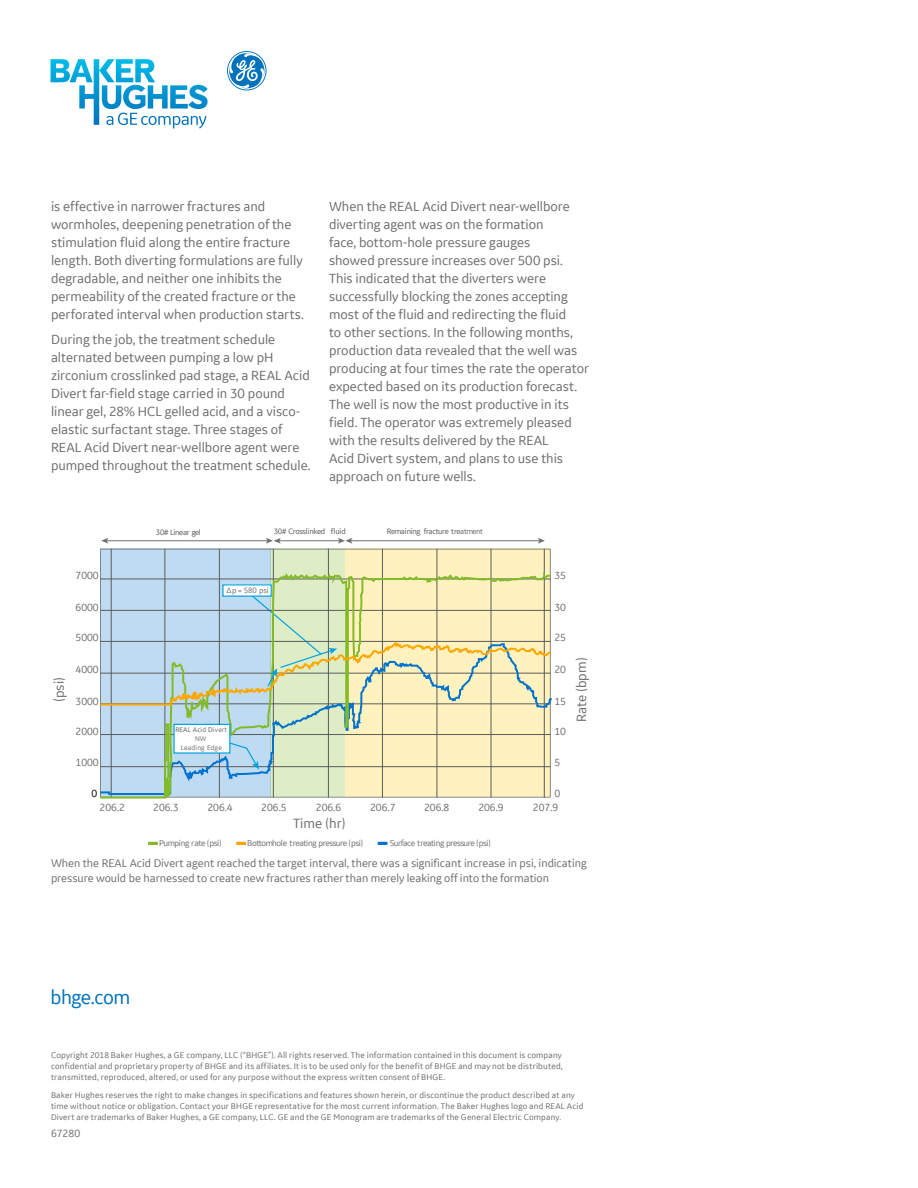
<style>
.page{position:relative;width:918px;height:1188px;background:#fff}
.page>*{position:absolute;margin:0;border:0;box-sizing:border-box;transform-origin:0 0}
.t1{font:21px "GE Inspira Sans";letter-spacing:-.025em;color:#0072bc}
.t2{font:14.55px "GE Inspira Sans";color:#6d6e71}
._9_5pt_12-body_text{font:14.25px/18px "GE Inspira Sans";color:#6c6d70}
._8pt_9_5-caption_and{font:12px/14.2px "GE Inspira Sans";color:#6c6d70}
._7_5pt_11-collateral{font:11.25px "GE Inspira Sans";color:#6c6d70}
.t3{font:11.1px "GE Inspira Sans";color:#6d6e71}
.t4{font:11.1px "GE Inspira Sans";color:#000}
.t5{font:9.15px "GE Inspira Sans";letter-spacing:-.055em;color:#6d6e71}
._6pt_7_5-legal_footn{font:9px/11.2px "GE Inspira Sans";letter-spacing:.02em;color:#6c6d70;text-align:justify}
.t6{font:8.4px "GE Inspira Sans";letter-spacing:-.045em;color:#5a5b5d}
.t7{font:8.4px "GE Inspira Sans";letter-spacing:.005em;color:#6d6e71}
.t8{font:7.35px/8.9px "GE Inspira Sans";letter-spacing:.005em;color:#6d6e71;text-align:center}
.s1{color:#6d6e71}
.s2{color:#5a5b5d}
</style>
<div class="page">
<svg style="left:378px;top:842px;width:9px;height:3px"></svg>
<svg style="left:236px;top:842px;width:10px;height:3px"></svg>
<svg style="left:148px;top:842px;width:10px;height:3px"></svg>
<svg style="left:100px;top:549px;width:451px;height:17px;background:#dce3cf"></svg>
<hr style="left:111px;top:549px;width:1px;height:249px;background:#5a5b5d">
<hr style="left:164px;top:549px;width:1px;height:249px;background:#5a5b5d">
<hr style="left:219px;top:549px;width:1px;height:249px;background:#5a5b5d">
<hr style="left:273px;top:549px;width:1px;height:249px;background:#5a5b5d">
<hr style="left:328px;top:549px;width:1px;height:249px;background:#5a5b5d">
<hr style="left:382px;top:549px;width:1px;height:249px;background:#5a5b5d">
<hr style="left:437px;top:549px;width:1px;height:249px;background:#5a5b5d">
<hr style="left:491px;top:549px;width:1px;height:249px;background:#5a5b5d">
<hr style="left:544px;top:549px;width:1px;height:249px;background:#5a5b5d">
<hr style="left:106px;top:540px;width:162px;height:1px;background:#6d6e71">
<svg style="left:101px;top:538px;width:7px;height:6px"></svg>
<hr style="left:350px;top:540px;width:190px;height:1px;background:#6d6e71">
<svg style="left:538px;top:538px;width:7px;height:6px"></svg>
<hr style="left:279px;top:540px;width:61px;height:1px;background:#6d6e71">
<svg style="left:266px;top:538px;width:15px;height:6px"></svg>
<svg style="left:338px;top:538px;width:14px;height:6px"></svg>
<svg style="left:100px;top:566px;width:451px;height:233px;background:#d6dfc4"></svg>
<svg style="left:100px;top:594px;width:452px;height:130px;background:#d2dbc3"></svg>
<div style="left:174px;top:724px;width:56px;height:29px;background:#fff"></div>
<div style="left:173px;top:724px;width:57px;height:30px;border:1px solid #00a2df"></div>
<svg style="left:228px;top:742px;width:31px;height:28px"></svg>
<svg style="left:51px;top:51px;width:216px;height:77px"></svg>
<p class="_9_5pt_12-body_text" style="left:51px;top:197px;width:255px">is effective in narrower fractures and wormholes, deepening penetration of the stimulation fluid along the entire fracture length. Both diverting formulations are fully degradable, and neither one inhibits the permeability of the created fracture or the perforated interval when production starts.</p>
<p class="_9_5pt_12-body_text" style="left:51px;top:330px;width:261px">During the job, the treatment schedule alternated between pumping a low pH zirconium crosslinked pad stage, a REAL Acid Divert far-field stage carried in 30 pound linear gel, 28% HCL gelled acid, and a visco&shy;elastic surfactant stage. Three stages of REAL Acid Divert near-wellbore agent were pumped throughout the treatment schedule.</p>
<p class="_9_5pt_12-body_text" style="left:329px;top:197px;width:262px">When the REAL Acid Divert near-wellbore diverting agent was on the formation<br>face, bottom-hole pressure gauges<br>showed pressure increases over 500 psi.<br>This indicated that the diverters were successfully blocking the zones accepting most of the fluid and redirecting the fluid<br>to other sections. In the following months, production data revealed that the well was producing at four times the rate the operator expected based on its production forecast.<br>The well is now the most productive in its field. The operator was extremely pleased with the results delivered by the REAL<br>Acid Divert system, and plans to use this approach on future wells.</p>
<p class="t6" style="left:156px;top:528px;width:46px">30# Linear gel</p>
<p class="t6" style="left:274px;top:526px;width:73px">30# Crosslinked fluid</p>
<p class="t6" style="left:387px;top:527px;width:98px">Remaining fracture tre<span class="s1">atment</span></p>
<p class="t2" style="left:50px;top:702px;width:26px;rotate:-90deg">(psi)</p>
<p class="t3" style="left:76px;top:569px;width:25px">7000</p>
<p class="t3" style="left:76px;top:600px;width:25px">6000</p>
<p class="t3" style="left:76px;top:631px;width:25px">5000</p>
<p class="t3" style="left:76px;top:662px;width:25px">4000</p>
<p class="t3" style="left:76px;top:694px;width:25px">3000</p>
<p class="t3" style="left:76px;top:725px;width:25px">2000</p>
<p class="t3" style="left:76px;top:756px;width:25px">1000</p>
<p class="t4" style="left:92px;top:787px;width:7px">0</p>
<p class="t7" style="left:227px;top:585px;width:44px">∆p= 580 psi</p>
<p class="t8" style="left:176px;top:725px;width:53px"><span class="s2">REA</span>L <span class="s2">Ac</span>id <span class="s2">D</span>ivert<br>NW<br>Leading Edge</p>
<p class="t3" style="left:555px;top:569px;width:13px">35</p>
<p class="t3" style="left:555px;top:600px;width:13px">30</p>
<p class="t3" style="left:555px;top:631px;width:13px">25</p>
<p class="t3" style="left:555px;top:662px;width:13px">20</p>
<p class="t3" style="left:555px;top:694px;width:13px">15</p>
<p class="t3" style="left:555px;top:725px;width:13px">10</p>
<p class="t3" style="left:555px;top:756px;width:7px">5</p>
<p class="t3" style="left:555px;top:787px;width:7px">0</p>
<p class="t3" style="left:100px;top:801px;width:27px">206.2</p>
<p class="t3" style="left:153px;top:801px;width:27px">206.3</p>
<p class="t3" style="left:207px;top:801px;width:27px">206.4</p>
<p class="t3" style="left:261px;top:801px;width:27px">206.5</p>
<p class="t3" style="left:316px;top:801px;width:27px">206.6</p>
<p class="t3" style="left:370px;top:801px;width:27px">206.7</p>
<p class="t3" style="left:424px;top:801px;width:27px">206.8</p>
<p class="t3" style="left:478px;top:801px;width:27px">206.9</p>
<p class="t3" style="left:533px;top:801px;width:27px">207.9</p>
<p class="t2" style="left:293px;top:814px;width:54px">Time (hr)</p>
<p class="t5" style="left:159px;top:837px;width:64px">Pumping rate (psi)</p>
<p class="t5" style="left:247px;top:837px;width:118px">Bottomhole treating pressure (psi)</p>
<p class="t5" style="left:390px;top:837px;width:103px">Surface treating pressure (psi)</p>
<p class="t2" style="left:573px;top:722px;width:67px;rotate:-90deg">Rate (bpm)</p>
<p class="_8pt_9_5-caption_and" style="left:51px;top:856px;width:537px">When the REAL Acid Divert agent reached the target interval, there was a significant increase in psi, indicating pressure would be harnessed to create new fractures rather than merely leaking off into the formation</p>
<h1 class="t1" style="left:51px;top:985px;width:81px">bhge.com</h1>
<p class="_6pt_7_5-legal_footn" style="left:51px;top:1049px;width:513px">Copyright 2018 Baker Hughes, a GE company, LLC (“BHGE”). All rights reserved. The information contained in this document is company confidential and proprietary property of BHGE and its affiliates. It is to be used only for the benefit of BHGE and may not be distributed, transmitted, reproduced, altered, or used for any purpose without the express written consent of BHGE.</p>
<p class="_6pt_7_5-legal_footn" style="left:51px;top:1089px;width:534px;text-align:left">Baker Hughes reserves the right to make changes in specifications and features shown herein, or discontinue the product described at any time without notice or obligation. Contact your BHGE representative for the most current information. The Baker Hughes logo and REAL Acid<br>Divert are trademarks of Baker Hughes, a GE company, LLC. GE and the GE Monogram are trademarks of the General Electric Company.</p>
<p class="_7_5pt_11-collateral" style="left:51px;top:1127px;width:31px">67280</p>
</div>
